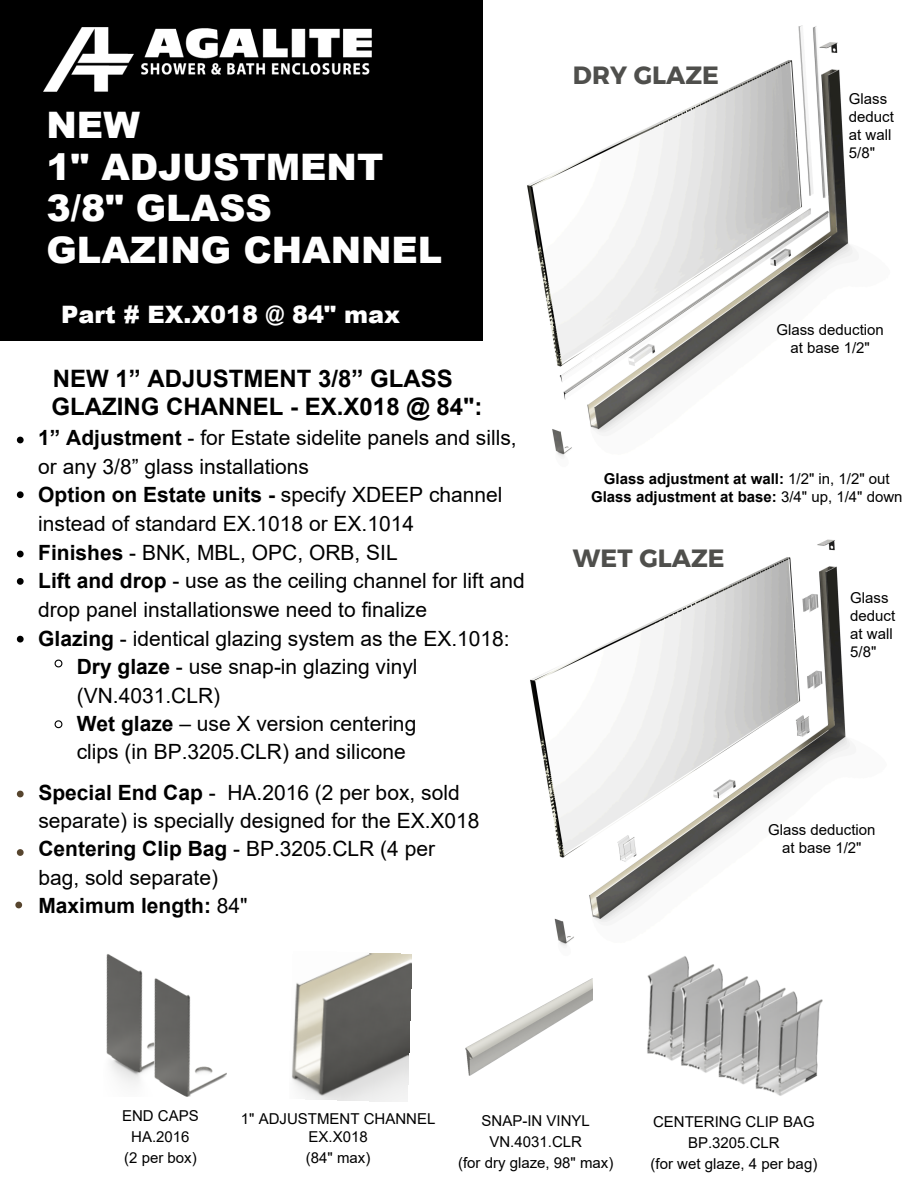
<style>
.page{position:relative;width:918px;height:1188px;background:#fff}
.page>*{position:absolute;margin:0;border:0;box-sizing:border-box;transform-origin:0 0}
.t1{font:900 36.6px/41.5px "Arial";color:#fff}
.t2{font:24.9px "Kief Montaser Bold";color:#4f4f4c}
.t3{font:700 24px "Arial";color:#000}
.t4{font:900 24px "Arial";color:#fff}
.t5{font:21px/28.7px "Arial";color:#000}
.t6{font:15px/21.1px "Arial";color:#000;text-align:center}
.t7{font:15px/18px "Arial";color:#000;text-align:center}
.t8{font:700 15px/18px "Arial";color:#000;text-align:center}
.s1{font-style:inherit}
.s2{font-weight:700}
.s3{font-weight:400}
</style>
<div class="page">
<img style="left:470px;top:25px;width:383px;height:433px">
<img style="left:530px;top:539px;width:320px;height:408px">
<svg style="left:17px;top:437px;width:7px;height:6px"></svg>
<svg style="left:17px;top:491px;width:7px;height:7px"></svg>
<svg style="left:17px;top:551px;width:7px;height:6px"></svg>
<svg style="left:17px;top:578px;width:7px;height:7px"></svg>
<svg style="left:17px;top:636px;width:7px;height:7px"></svg>
<svg style="left:54px;top:659px;width:9px;height:9px"></svg>
<svg style="left:54px;top:720px;width:9px;height:9px"></svg>
<svg style="left:17px;top:791px;width:7px;height:6px"></svg>
<img style="left:292px;top:953px;width:120px;height:148px">
<img style="left:647px;top:956px;width:176px;height:140px">
<img style="left:106px;top:954px;width:121px;height:142px">
<svg style="left:17px;top:849px;width:7px;height:7px"></svg>
<img style="left:466px;top:979px;width:127px;height:96px">
<div style="left:0;top:0;width:483px;height:340px;background:#000"></div>
<img style="left:43px;top:28px;width:329px;height:64px">
<svg style="left:15px;top:902px;width:7px;height:6px"></svg>
<h1 class="t1" style="left:47px;top:103px;width:397px">NEW<br>1" ADJUSTMENT<br>3/8" GLASS<br>GLAZING CHANNEL</h1>
<p class="t4" style="left:61px;top:297px;width:340px">Part # EX.X018 @ 84" max</p>
<h3 class="t3" style="left:53px;top:362px;width:402px">NEW 1” ADJUSTMENT 3/8” GLASS</h3>
<h4 class="t3" style="left:52px;top:390px;width:432px">GLAZING CHANNEL - EX.X018 <span class="s1">@ 84"</span>:</h4>
<h4 class="t5" style="left:38px;top:423px;width:488px"><span class="s2">1” Adjustment</span> - for Estate sidelite panels and sills, or any 3/8” glass installations<br><span class="s2">Option on Estate units -</span> specify X<span class="s1">DEEP</span> channel instead of standard EX.1018 or EX.1014<br><span class="s2">Finishes</span> - BNK, MBL, OPC, ORB<span class="s1">,</span> SIL<br><span class="s2">Lift and drop</span> - use as the ceiling channel for lift and drop panel installations<span class="s1">we need to finalize<br></span><span class="s2">Glazing</span> - identical glazing system as the EX.1018:</h4>
<p class="t5" style="left:77px;top:653px;width:342px"><span class="s2">Dry glaze</span> - use snap-in glazing vinyl (VN.4031.CLR)<br><span class="s2">Wet glaze</span> – use X version centering clips (in BP.3205.CLR) and silicone</p>
<p class="t5" style="left:38px;top:779px;width:443px;line-height:28px"><span class="s2">Special End Cap</span> - HA.2016 (2 per box, sold separate) is specially designed for the EX.X018<br><span class="s2">Centering Clip Bag</span> - BP.3205.CLR (4 per bag, sold separate)<br><span class="s2">Maximum length:</span> <span class="s1">84"</span></p>
<p class="t2" style="left:573px;top:59px;width:148px">DRY GLAZE</p>
<p class="t7" style="left:849px;top:89px;width:47px;text-align:left">Glass deduct at wall<br>5/8"</p>
<p class="t7" style="left:776px;top:321px;width:109px">Glass deduction at base 1/2"</p>
<p class="t8" style="left:591px;top:470px;width:313px">Glass adjustment at wall: <span class="s3">1/2" in, 1/2" out<br></span>Glass adjustment at base: <span class="s3">3/4" up, 1/4" down</span></p>
<p class="t2" style="left:573px;top:543px;width:153px">WET GLAZE</p>
<p class="t7" style="left:850px;top:589px;width:47px;text-align:left">Glass deduct at wall<br>5/8"</p>
<p class="t7" style="left:768px;top:820px;width:109px">Glass deduction at base 1/2"</p>
<p class="t6" style="left:122px;top:1105px;width:78px">END CAPS<br>HA.2016<br>(2 per box)</p>
<p class="t6" style="left:241px;top:1110px;width:196px;line-height:18px">1" ADJUSTMENT CHANNEL<br>EX.X018</p>
<p class="t6" style="left:306px;top:1147px;width:66px">(84" max)</p>
<p class="t6" style="left:458px;top:1110px;width:157px">SNAP-IN VINYL<br>VN.4031.CLR<br>(for dry glaze, 98" max)</p>
<p class="t6" style="left:651px;top:1111px;width:168px">CENTERING CLIP BAG<br>BP.3205.CLR<br>(for wet glaze, 4 per bag)</p>
</div>
